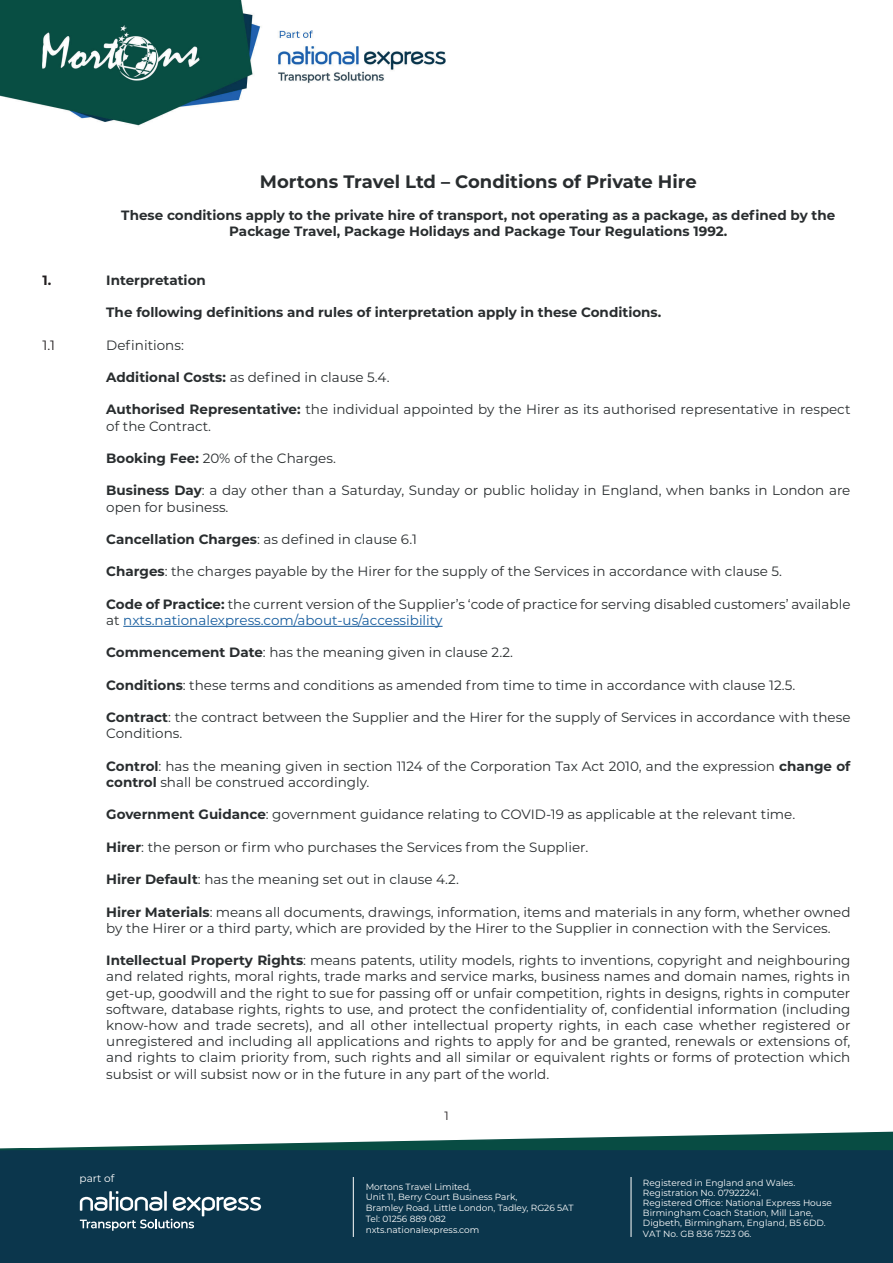
<style>
.page{position:relative;width:893px;height:1263px;background:#fff}
.page>*{position:absolute;margin:0;border:0;box-sizing:border-box;transform-origin:0 0}
.t1{font:700 18px "Montserrat";color:#292d2f}
.t2{font:13.5px/16.2px "Montserrat";color:#292d2f}
.t3{font:700 13.5px/16.2px "Montserrat";color:#292d2f;text-align:center}
.t4{font:13.5px "Montserrat";color:#231f20}
.t5{font:700 13.5px "Montserrat";color:#231f20}
.t6{font:12px "Montserrat";color:#231f20}
.t7{font:10.5px "Montserrat";color:#fff}
.t8{font:9px/10.2px "Montserrat";color:#fff}
.s1{font-weight:700}
.s2{color:#175d9e}
</style>
<div class="page">
<div style="left:0;top:1150px;width:893px;height:113px;background:#0b364c"></div>
<hr style="left:353px;top:1177px;width:1px;height:60px;background:#fff">
<hr style="left:631px;top:1177px;width:1px;height:60px;background:#fff">
<img style="left:0;top:0;width:446px;height:126px">
<svg style="left:0;top:1131px;width:893px;height:19px"></svg>
<svg style="left:80px;top:1191px;width:181px;height:40px"></svg>
<hr style="left:123px;top:626px;width:320px;height:1px;background:#175d9e">
<p class="t5" style="left:43px;top:270px;width:10px">1.</p>
<p class="t4" style="left:43px;top:335px;width:14px">1.1</p>
<h1 class="t1" style="left:260px;top:168px;width:438px">Mortons Travel Ltd – Conditions of Private Hire</h1>
<p class="t3" style="left:121px;top:206px;width:716px">These conditions apply to the private hire of transport, not operating as a package, as defined by the<br>Package Travel, Package Holidays and Package Tour Regulations 1992.</p>
<p class="t3" style="left:106px;top:271px;width:101px">Interpretation</p>
<p class="t3" style="left:106px;top:304px;width:556px">The following definitions and rules of interpretation apply in these Conditions.</p>
<p class="t2" style="left:106px;top:336px;width:79px">Definitions:</p>
<p class="t2" style="left:106px;top:369px;width:285px"><span class="s1">Additional Costs:</span> as defined in clause 5.4.</p>
<p class="t2" style="left:106px;top:401px;width:746px"><span class="s1">Authorised Representative:</span> the individual appointed by the Hirer as its authorised representative in respect of the Contract.</p>
<p class="t2" style="left:106px;top:450px;width:231px"><span class="s1">Booking Fee:</span> 20% of the Charges.</p>
<p class="t2" style="left:106px;top:482px;width:746px"><span class="s1">Business Day</span>: a day other than a Saturday, Sunday or public holiday in England, when banks in London are open for business.</p>
<p class="t2" style="left:106px;top:531px;width:312px"><span class="s1">Cancellation Charges</span>: as defined in clause 6.1</p>
<p class="t2" style="left:106px;top:563px;width:677px"><span class="s1">Charges</span>: the charges payable by the Hirer for the supply of the Services in accordance with clause 5.</p>
<p class="t2" style="left:106px;top:595px;width:746px"><span class="s1">Code of Practice:</span> the current version of the Supplier’s ‘code of practice for serving disabled customers’ available at <span class="s2">nxts.nationalexpress.com/about-us/accessibility</span></p>
<p class="t2" style="left:106px;top:644px;width:408px"><span class="s1">Commencement Date</span>: has the meaning given in clause 2.2.</p>
<p class="t2" style="left:106px;top:676px;width:690px"><span class="s1">Conditions</span>: these terms and conditions as amended from time to time in accordance with clause 12.5.</p>
<p class="t2" style="left:106px;top:709px;width:746px"><span class="s1">Contract</span>: the contract between the Supplier and the Hirer for the supply of Services in accordance with these<br>Conditions.</p>
<p class="t2" style="left:106px;top:757px;width:746px"><span class="s1">Control</span>: has the meaning given in section 1124 of the Corporation Tax Act 2010, and the expression <span class="s1">change of control</span> shall be construed accordingly.</p>
<p class="t2" style="left:106px;top:806px;width:690px"><span class="s1">Government Guidance</span>: government guidance relating to COVID-19 as applicable at the relevant time.</p>
<p class="t2" style="left:106px;top:838px;width:483px"><span class="s1">Hirer</span>: the person or firm who purchases the Services from the Supplier.</p>
<p class="t2" style="left:106px;top:871px;width:354px"><span class="s1">Hirer Default</span>: has the meaning set out in clause 4.2.</p>
<p class="t2" style="left:106px;top:903px;width:746px"><span class="s1">Hirer Materials</span>: means all documents, drawings, information, items and materials in any form, whether owned by the Hirer or a third party, which are provided by the Hirer to the Supplier in connection with the Services.</p>
<p class="t2" style="left:106px;top:952px;width:746px;text-align:justify"><span class="s1">Intellectual Property Rights</span>: means patents, utility models, rights to inventions, copyright and neighbouring and related rights, moral rights, trade marks and service marks, business names and domain names, rights in get-up, goodwill and the right to sue for passing off or unfair competition, rights in designs, rights in computer software, database rights, rights to use, and protect the confidentiality of, confidential information (including know-how and trade secrets), and all other intellectual property rights, in each case whether registered or unregistered and including all applications and rights to apply for and be granted, renewals or extensions of, and rights to claim priority from, such rights and all similar or equivalent rights or forms of protection which subsist or will subsist now or in the future in any part of the world.</p>
<p class="t7" style="left:80px;top:1170px;width:36px">part of</p>
<p class="t6" style="left:444px;top:1107px;width:6px">1</p>
<p class="t8" style="left:366px;top:1180px;width:209px;line-height:10.8px">Mortons Travel Limited,<br>Unit 11, Berry Court Business Park,<br>Bramley Road, Little London, Tadley, RG26 5AT<br>Tel: 01256 889 082<br>nxts.nationalexpress.com</p>
<p class="t8" style="left:643px;top:1177px;width:190px">Registered in England and Wales.<br>Registration No. 07922241.<br>Registered Office: National Express House Birmingham Coach Station, Mill Lane, Digbeth, Birmingham, England, B5 6DD.<br>VAT No. GB 836 7523 06.</p>
</div>
